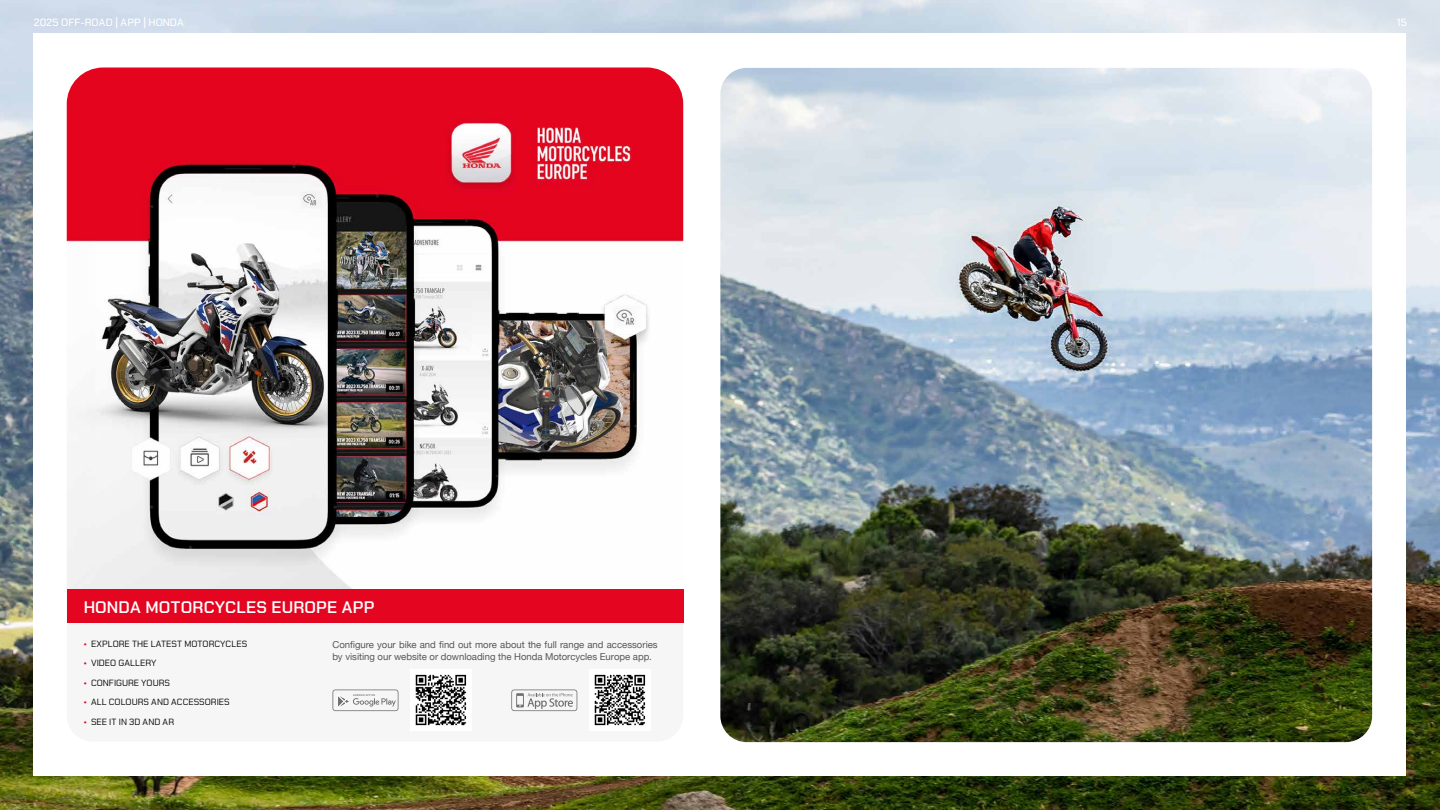
<style>
.page{position:relative;width:1440px;height:810px;background:#fff}
.page>*{position:absolute;margin:0;border:0;box-sizing:border-box;transform-origin:0 0}
.t1{font:600 16.73px "Chakra Petch";letter-spacing:.01em;color:#fff}
.t2{font:500 10.5px "Chakra Petch";letter-spacing:.005em;color:#fff}
.t3{font:9.52px/11.9px "Helvetica Neue";color:#575756}
.t4{font:9px "Chakra Petch";letter-spacing:.005em;color:#000}
.s1{color:#e40521}
</style>
<div class="page">
<img style="left:0;top:0;width:1440px;height:810px">
<div style="left:1082px;top:0;width:358px;height:164px;background:linear-gradient(to right,#e8edf3,#dee6ed)"></div>
<div style="left:34px;top:34px;width:1372px;height:742px;background:#fff"></div>
<img style="left:720px;top:68px;width:652px;height:674px">
<img style="left:67px;top:68px;width:616px;height:521px">
<div style="left:67px;top:589px;width:616px;height:34px;background:#e40521"></div>
<img style="left:415px;top:674px;width:52px;height:52px">
<svg style="left:332px;top:690px;width:66px;height:21px"></svg>
<img style="left:594px;top:674px;width:52px;height:52px">
<svg style="left:511px;top:690px;width:66px;height:21px"></svg>
<p class="t2" style="left:34px;top:16px;width:151px">2025 OFF-ROAD | APP | HONDA</p>
<h1 class="t1" style="left:84px;top:597px;width:292px">HONDA MOTORCYCLES EUROPE APP</h1>
<p class="t4" style="left:84px;top:639px;width:165px"><span class="s1">•</span> EXPLORE THE LATEST MOTORCYCLES</p>
<p class="t4" style="left:84px;top:658px;width:74px"><span class="s1">•</span> VIDEO GALLERY</p>
<p class="t4" style="left:84px;top:678px;width:88px"><span class="s1">•</span> CONFIGURE YOURS</p>
<p class="t4" style="left:84px;top:697px;width:147px"><span class="s1">•</span> ALL COLOURS AND ACCESSORIES</p>
<p class="t4" style="left:84px;top:717px;width:92px"><span class="s1">•</span> SEE IT IN 3D AND AR</p>
<p class="t3" style="left:332px;top:639px;width:327px">Configure your bike and find out more about the full range and accessories by visiting our website or downloading the Honda Motorcycles Europe app.</p>
<p class="t2" style="left:1397px;top:16px;width:12px">15</p>
</div>
